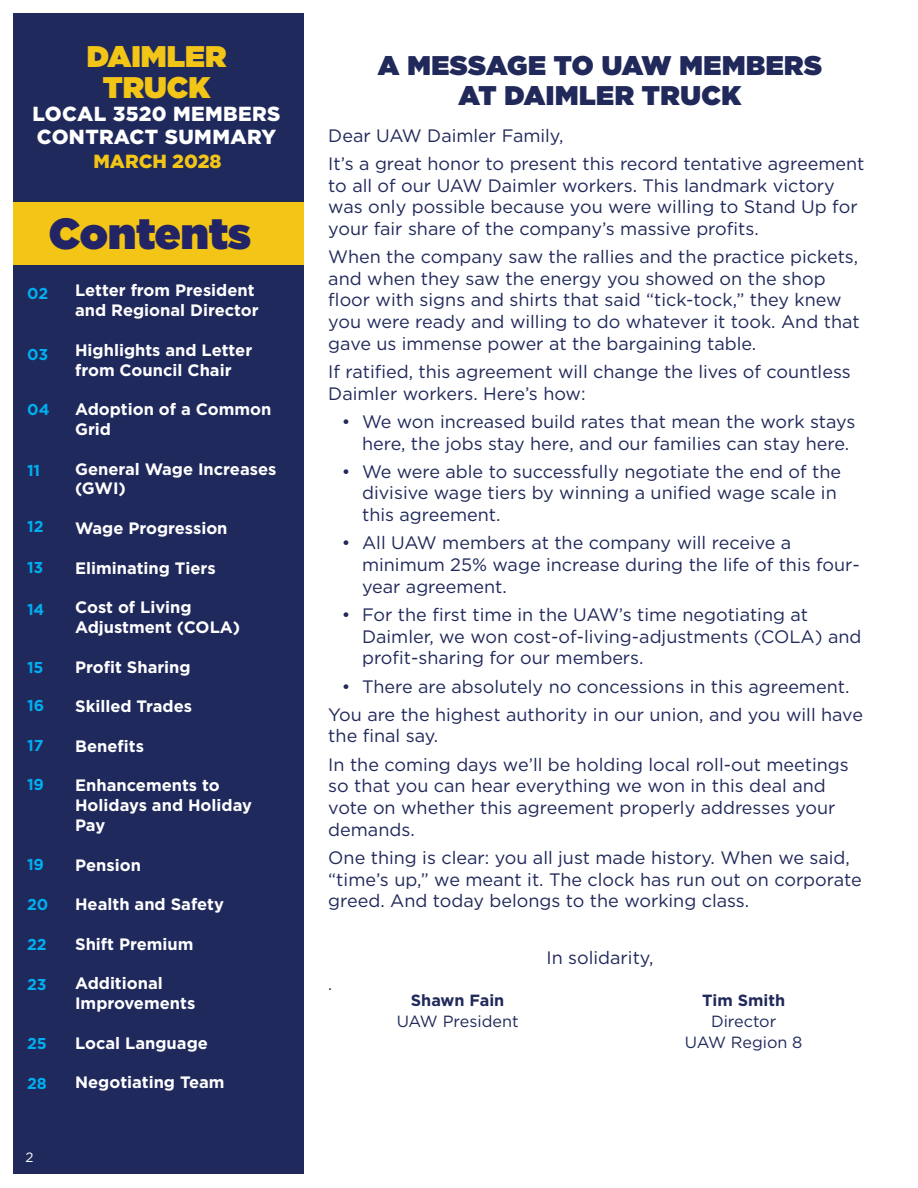
<style>
.page{position:relative;width:918px;height:1188px;background:#fff}
.page>*{position:absolute;margin:0;border:0;box-sizing:border-box;transform-origin:0 0}
.t1{font:900 43.5px "Gotham";color:#232465}
.Document_Title{font:900 29.85px "Gotham";color:#f2c517}
.Head_1{font:900 27px "Gotham";letter-spacing:.02em;color:#20295a}
.t2{font:900 20.4px "Gotham";letter-spacing:.02em;color:#fff}
.t3{font:900 19.05px "Gotham";color:#f2c517}
.Body_1{font:18px/21.6px "Gotham";color:#20295a}
.t4{font:700 16.5px/19.8px "Gotham";color:#fff}
.Body_1-2{font:16.2px "Gotham";color:#20295a}
.Body_1-3{font:700 16.2px "Gotham";color:#20295a}
.Body_1-4{font:700 15.75px "Gotham";color:#00aeef}
.t5{font:13.5px "Gotham";color:#fff}
</style>
<div class="page">
<div style="left:14px;top:14px;width:290px;height:1160px;background:#1f295c"></div>
<div style="left:14px;top:202px;width:290px;height:62px;background:#f2c517"></div>
<p class="Document_Title" style="left:87px;top:35px;width:141px">DAIMLER</p>
<p class="Document_Title" style="left:103px;top:66px;width:109px">TRUCK</p>
<p class="t2" style="left:33px;top:100px;width:249px">LOCAL 3520 MEMBERS</p>
<p class="t2" style="left:37px;top:123px;width:241px">CONTRACT SUMMARY</p>
<p class="t3" style="left:93px;top:148px;width:130px">MARCH 2028</p>
<p class="t1" style="left:49px;top:202px;width:204px">Contents</p>
<p class="Body_1-4" style="left:27px;top:283px;width:23px">02</p>
<p class="Body_1-4" style="left:27px;top:344px;width:23px">03</p>
<p class="Body_1-4" style="left:27px;top:399px;width:24px">04</p>
<p class="Body_1-4" style="left:27px;top:460px;width:15px">11</p>
<p class="Body_1-4" style="left:27px;top:516px;width:18px">12</p>
<p class="Body_1-4" style="left:27px;top:557px;width:18px">13</p>
<p class="Body_1-4" style="left:27px;top:599px;width:19px">14</p>
<p class="Body_1-4" style="left:27px;top:657px;width:18px">15</p>
<p class="Body_1-4" style="left:27px;top:695px;width:19px">16</p>
<p class="Body_1-4" style="left:27px;top:735px;width:18px">17</p>
<p class="Body_1-4" style="left:27px;top:774px;width:19px">19</p>
<p class="Body_1-4" style="left:27px;top:854px;width:19px">19</p>
<p class="Body_1-4" style="left:27px;top:894px;width:23px">20</p>
<p class="Body_1-4" style="left:27px;top:934px;width:21px">22</p>
<p class="Body_1-4" style="left:27px;top:974px;width:21px">23</p>
<p class="Body_1-4" style="left:27px;top:1033px;width:21px">25</p>
<p class="t4" style="left:75px;top:280px;width:185px">Letter from President and Regional Director</p>
<p class="t4" style="left:75px;top:340px;width:179px">Highlights and Letter from Council Chair</p>
<p class="t4" style="left:75px;top:399px;width:198px">Adoption of a Common<br>Grid</p>
<p class="t4" style="left:75px;top:459px;width:203px">General Wage Increases (GWI)</p>
<p class="t4" style="left:75px;top:518px;width:154px">Wage Progression</p>
<p class="t4" style="left:75px;top:558px;width:142px">Eliminating Tiers</p>
<p class="t4" style="left:75px;top:597px;width:167px">Cost of Living<br>Adjustment (COLA)</p>
<p class="t4" style="left:75px;top:657px;width:117px">Profit Sharing</p>
<p class="t4" style="left:75px;top:696px;width:118px">Skilled Trades</p>
<p class="t4" style="left:75px;top:736px;width:70px">Benefits</p>
<p class="t4" style="left:75px;top:775px;width:178px">Enhancements to<br>Holidays and Holiday<br>Pay</p>
<p class="t4" style="left:75px;top:855px;width:67px">Pension</p>
<p class="t4" style="left:75px;top:894px;width:150px">Health and Safety</p>
<p class="t4" style="left:75px;top:934px;width:120px">Shift Premium</p>
<p class="t4" style="left:75px;top:973px;width:122px">Additional<br>Improvements</p>
<p class="t4" style="left:75px;top:1033px;width:134px">Local Language</p>
<p class="Body_1-4" style="left:27px;top:1073px;width:21px">28</p>
<p class="t4" style="left:75px;top:1072px;width:151px">Negotiating Team</p>
<p class="t5" style="left:26px;top:1149px;width:10px">2</p>
<p class="Head_1" style="left:378px;top:47px;width:446px">A MESSAGE TO UAW MEMBERS</p>
<p class="Head_1" style="left:459px;top:77px;width:284px">AT DAIMLER TRUCK</p>
<p class="Body_1" style="left:328px;top:124px;width:237px">Dear UAW Daimler Family,</p>
<p class="Body_1" style="left:328px;top:153px;width:538px">It’s a great honor to present this record tentative agreement to all of our UAW Daimler workers. This landmark victory was only possible because you were willing to Stand Up for your fair share of the company’s massive profits.</p>
<p class="Body_1" style="left:328px;top:246px;width:533px">When the company saw the rallies and the practice pickets, and when they saw the energy you showed on the shop floor with signs and shirts that said “tick-tock,” they knew you were ready and willing to do whatever it took. And that gave us immense power at the bargaining table.</p>
<p class="Body_1" style="left:328px;top:360px;width:524px">If ratified, this agreement will change the lives of countless<br>Daimler workers. Here’s how:</p>
<p class="Body_1" style="left:362px;top:410px;width:495px;text-indent:-20px">• We won increased build rates that mean the work stays here, the jobs stay here, and our families can stay here.</p>
<p class="Body_1" style="left:362px;top:460px;width:481px;text-indent:-20px">• We were able to successfully negotiate the end of the divisive wage tiers by winning a unified wage scale in this agreement.</p>
<p class="Body_1" style="left:362px;top:532px;width:499px;text-indent:-20px">• All UAW members at the company will receive a minimum 25% wage increase during the life of this four&shy;year agreement.</p>
<p class="Body_1" style="left:362px;top:603px;width:501px;text-indent:-20px">• For the first time in the UAW’s time negotiating at<br>Daimler, we won cost-of-living-adjustments (COLA) and profit-sharing for our members.</p>
<p class="Body_1" style="left:342px;top:675px;width:509px">• There are absolutely no concessions in this agreement.</p>
<p class="Body_1" style="left:328px;top:703px;width:536px">You are the highest authority in our union, and you will have the final say.</p>
<p class="Body_1" style="left:328px;top:753px;width:522px">In the coming days we’ll be holding local roll-out meetings so that you can hear everything we won in this deal and vote on whether this agreement properly addresses your demands.</p>
<p class="Body_1" style="left:328px;top:846px;width:535px">One thing is clear: you all just made history. When we said, “time’s up,” we meant it. The clock has run out on corporate greed. And today belongs to the working class.</p>
<p class="Body_1-2" style="left:328px;top:974px;width:5px">.</p>
<p class="Body_1-3" style="left:411px;top:990px;width:95px">Shawn Fain</p>
<p class="Body_1-2" style="left:397px;top:1011px;width:123px">UAW President</p>
<p class="Body_1" style="left:546px;top:946px;width:108px">In solidarity,</p>
<p class="Body_1-3" style="left:702px;top:990px;width:84px">Tim Smith</p>
<p class="Body_1-2" style="left:711px;top:1011px;width:67px">Director</p>
<p class="Body_1-2" style="left:685px;top:1032px;width:119px">UAW Region 8</p>
</div>
